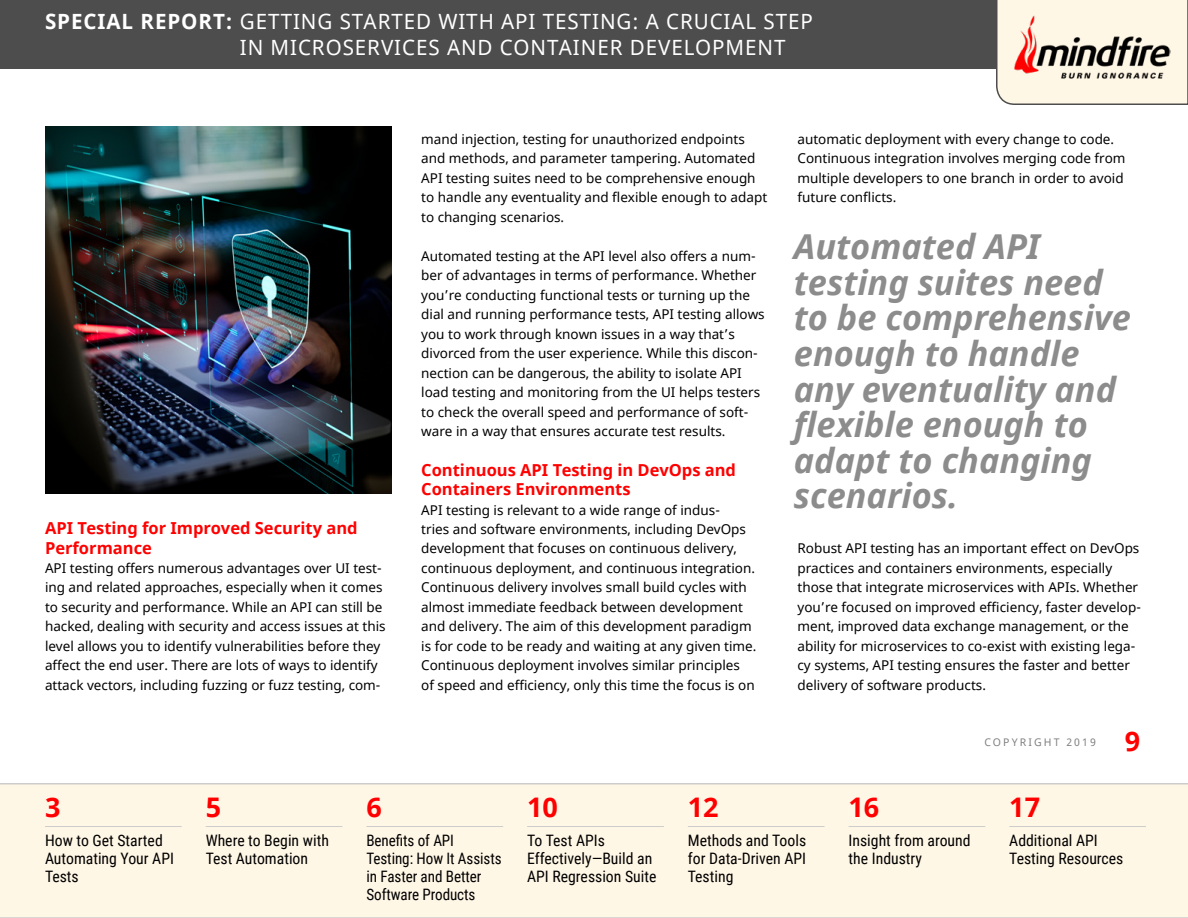
<style>
.page{position:relative;width:1188px;height:918px;background:#fff}
.page>*{position:absolute;margin:0;border:0;box-sizing:border-box;transform-origin:0 0}
.t1{font:italic 700 34.35px/35.5px "Noto Sans";color:#8c8c8c}
.t2{font:700 27px "Open Sans";color:#f00}
.t3{font:21px/25.5px "Noto Sans";letter-spacing:.045em;color:#fff}
.t4{font:700 16.5px/19.5px "Noto Sans";color:#f00}
.t5{font:15.75px/18px "Roboto Condensed";color:#000}
.t6{font:15.75px/18px "Roboto Condensed";color:#000;scale:.96 1}
.t7{font:13.5px/19.5px "Noto Sans";color:#000}
.t8{font:10.5px "Noto Sans";letter-spacing:.2em;color:#808080}
.s1{font-weight:700}
</style>
<div class="page">
<img style="left:45px;top:126px;width:346px;height:368px">
<div style="left:0;top:783px;width:1188px;height:135px;background:#fff7e6"></div>
<div style="left:0;top:0;width:1188px;height:69px;background:#4d4d4d"></div>
<svg style="left:996px;top:0;width:192px;height:105px;background:#f4eddd"></svg>
<hr style="left:45px;top:826px;width:137px;height:1px;background:#ccc">
<hr style="left:206px;top:826px;width:136px;height:1px;background:#ccc">
<hr style="left:366px;top:826px;width:137px;height:1px;background:#ccc">
<hr style="left:527px;top:826px;width:137px;height:1px;background:#ccc">
<hr style="left:688px;top:826px;width:137px;height:1px;background:#ccc">
<hr style="left:849px;top:826px;width:136px;height:1px;background:#ccc">
<hr style="left:1009px;top:826px;width:137px;height:1px;background:#ccc">
<img style="left:1008px;top:15px;width:163px;height:70px">
<h3 class="t3" style="left:240px;top:10px;width:575px;text-indent:-195px"><span class="s1">SPECIAL REPORT:</span> GETTING STARTED WITH API TESTING: A CRUCIAL STEP<br>IN MICROSERVICES AND CONTAINER DEVELOPMENT</h3>
<p class="t4" style="left:45px;top:519px;width:314px">API Testing for Improved Security and<br>Performance</p>
<p class="t7" style="left:45px;top:559px;width:342px">API testing offers numerous advantages over UI test&shy;ing and related approaches, especially when it comes to security and performance. While an API can still be hacked, dealing with security and access issues at this level allows you to identify vulnerabilities before they affect the end user. There are lots of ways to identify attack vectors, including fuzzing or fuzz testing, com-</p>
<p class="t7" style="left:421px;top:130px;width:348px">mand injection, testing for unauthorized endpoints and methods, and parameter tampering. Automated API testing suites need to be comprehensive enough to handle any eventuality and flexible enough to adapt to changing scenarios.</p>
<p class="t7" style="left:421px;top:247px;width:345px">Automated testing at the API level also offers a num&shy;ber of advantages in terms of performance. Whether you’re conducting functional tests or turning up the dial and running performance tests, API testing allows you to work through known issues in a way that’s divorced from the user experience. While this discon&shy;nection can be dangerous, the ability to isolate API load testing and monitoring from the UI helps testers to check the overall speed and performance of soft&shy;ware in a way that ensures accurate test results.</p>
<p class="t4" style="left:421px;top:460px;width:316px">Continuous API Testing in DevOps and<br>Containers Environments</p>
<p class="t7" style="left:421px;top:500px;width:337px">API testing is relevant to a wide range of indus-<br>tries and software environments, including DevOps development that focuses on continuous delivery, continuous deployment, and continuous integration.<br>Continuous delivery involves small build cycles with almost immediate feedback between development and delivery. The aim of this development paradigm is for code to be ready and waiting at any given time.<br>Continuous deployment involves similar principles<br>of speed and efficiency, only this time the focus is on</p>
<p class="t7" style="left:797px;top:130px;width:329px">automatic deployment with every change to code.<br>Continuous integration involves merging code from multiple developers to one branch in order to avoid future conflicts.</p>
<h1 class="t1" style="left:794px;top:228px;width:338px">Automated API testing suites need to be comprehensive enough to handle any eventuality and flexible enough to adapt to changing scenarios.</h1>
<p class="t7" style="left:797px;top:539px;width:345px">Robust API testing has an important effect on DevOps practices and containers environments, especially those that integrate microservices with APIs. Whether you’re focused on improved efficiency, faster develop&shy;ment, improved data exchange management, or the ability for microservices to co-exist with existing lega&shy;cy systems, API testing ensures the faster and better delivery of software products.</p>
<p class="t8" style="left:984px;top:735px;width:113px">COPYRIGHT 2019</p>
<h2 class="t2" style="left:1125px;top:722px;width:17px">9</h2>
<h2 class="t2" style="left:45px;top:788px;width:17px">3</h2>
<p class="t5" style="left:45px;top:830px;width:131px">How to Get Started<br>Automating Your API<br>Tests</p>
<h2 class="t2" style="left:206px;top:788px;width:17px">5</h2>
<p class="t5" style="left:206px;top:830px;width:125px">Where to Begin with<br>Test Automation</p>
<h2 class="t2" style="left:366px;top:788px;width:17px">6</h2>
<p class="t6" style="left:366px;top:830px;width:142px">Benefits of API<br>Testing: How It Assists in Faster and Better<br>Software Products</p>
<h2 class="t2" style="left:527px;top:788px;width:32px">10</h2>
<p class="t5" style="left:527px;top:830px;width:131px">To Test APIs<br>Effectively—Build an<br>API Regression Suite</p>
<h2 class="t2" style="left:688px;top:788px;width:32px">12</h2>
<p class="t5" style="left:688px;top:830px;width:120px;text-align:justify">Methods and Tools for Data-Driven API Testing</p>
<h2 class="t2" style="left:849px;top:788px;width:32px">16</h2>
<p class="t5" style="left:849px;top:830px;width:124px">Insight from around the Industry</p>
<h2 class="t2" style="left:1009px;top:788px;width:32px">17</h2>
<p class="t5" style="left:1009px;top:830px;width:116px">Additional API<br>Testing Resources</p>
</div>
